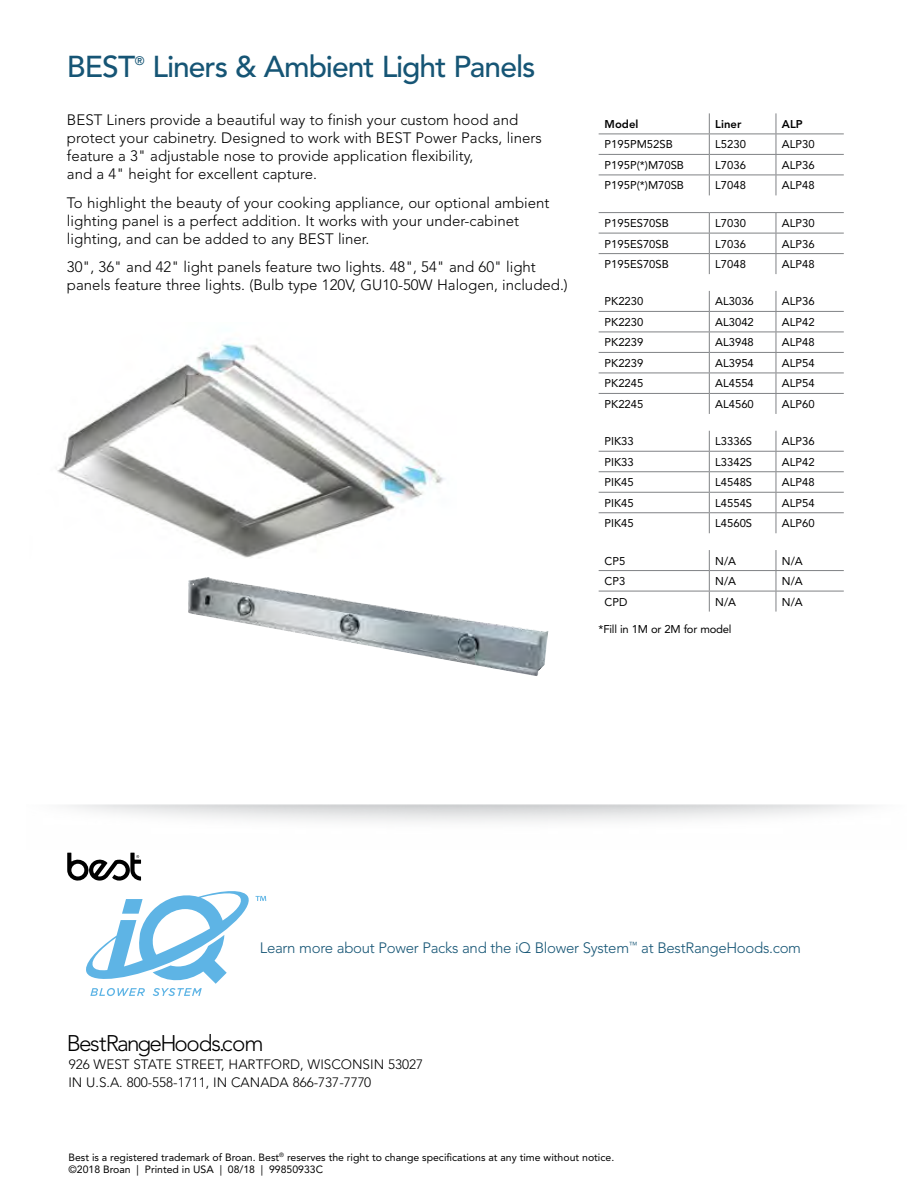
<style>
.page{position:relative;width:918px;height:1188px;background:#fff}
.page>*{position:absolute;margin:0;border:0;box-sizing:border-box;transform-origin:0 0}
.t1{font:500 30px "Avenir LT Std";letter-spacing:-.03em;color:#165575}
.t2{font:300 22.5px "Avenir LT Std";letter-spacing:-.065em;color:#000}
.t3{font:300 15px/18px "Avenir LT Std";color:#000}
.t4{font:300 15px "Avenir LT Std";letter-spacing:-.02em;color:#165575}
.t5{font:300 13.5px/18px "Avenir LT Std";color:#000}
.t6{font:500 12.3px "Avenir LT Std";color:#165575}
.t7{font:11.25px "Avenir LT Std";color:#000}
.t8{font:11.25px "Avenir LT Std";letter-spacing:-.02em;color:#000}
.t9{font:800 11.25px "Avenir LT Std";color:#000}
.t10{font:10.5px/12px "Avenir LT Std";color:#000}
</style>
<div class="page">
<img style="left:57px;top:343px;width:388px;height:215px">
<img style="left:188px;top:577px;width:361px;height:99px">
<svg style="left:67px;top:853px;width:74px;height:28px"></svg>
<svg style="left:86px;top:891px;width:180px;height:105px"></svg>
<hr style="left:599px;top:134px;width:110px;height:1px;background:#808285">
<hr style="left:709px;top:134px;width:67px;height:1px;background:#808285">
<hr style="left:776px;top:134px;width:68px;height:1px;background:#808285">
<hr style="left:599px;top:154px;width:110px;height:1px;background:#808285">
<hr style="left:709px;top:154px;width:67px;height:1px;background:#808285">
<hr style="left:776px;top:154px;width:68px;height:1px;background:#808285">
<hr style="left:599px;top:175px;width:110px;height:1px;background:#808285">
<hr style="left:709px;top:175px;width:67px;height:1px;background:#808285">
<svg style="left:709px;top:113px;width:1px;height:82px"></svg>
<hr style="left:776px;top:175px;width:68px;height:1px;background:#808285">
<svg style="left:776px;top:113px;width:1px;height:82px"></svg>
<hr style="left:599px;top:212px;width:110px;height:1px;background:#808285">
<hr style="left:709px;top:212px;width:67px;height:1px;background:#808285">
<hr style="left:776px;top:212px;width:68px;height:1px;background:#808285">
<hr style="left:599px;top:233px;width:110px;height:1px;background:#808285">
<hr style="left:709px;top:233px;width:67px;height:1px;background:#808285">
<hr style="left:776px;top:233px;width:68px;height:1px;background:#808285">
<hr style="left:599px;top:253px;width:110px;height:1px;background:#808285">
<hr style="left:709px;top:253px;width:67px;height:1px;background:#808285">
<svg style="left:709px;top:213px;width:1px;height:61px"></svg>
<hr style="left:776px;top:253px;width:68px;height:1px;background:#808285">
<svg style="left:776px;top:213px;width:1px;height:61px"></svg>
<hr style="left:599px;top:311px;width:110px;height:1px;background:#808285">
<hr style="left:709px;top:311px;width:67px;height:1px;background:#808285">
<hr style="left:776px;top:311px;width:68px;height:1px;background:#808285">
<hr style="left:599px;top:332px;width:110px;height:1px;background:#808285">
<hr style="left:709px;top:332px;width:67px;height:1px;background:#808285">
<hr style="left:776px;top:332px;width:68px;height:1px;background:#808285">
<hr style="left:599px;top:352px;width:110px;height:1px;background:#808285">
<hr style="left:709px;top:352px;width:67px;height:1px;background:#808285">
<hr style="left:776px;top:352px;width:68px;height:1px;background:#808285">
<hr style="left:599px;top:373px;width:110px;height:1px;background:#808285">
<hr style="left:709px;top:373px;width:67px;height:1px;background:#808285">
<hr style="left:776px;top:373px;width:68px;height:1px;background:#808285">
<hr style="left:599px;top:393px;width:110px;height:1px;background:#808285">
<hr style="left:709px;top:393px;width:67px;height:1px;background:#808285">
<svg style="left:709px;top:291px;width:1px;height:123px"></svg>
<hr style="left:776px;top:393px;width:68px;height:1px;background:#808285">
<svg style="left:776px;top:291px;width:1px;height:123px"></svg>
<hr style="left:599px;top:451px;width:110px;height:1px;background:#808285">
<hr style="left:709px;top:451px;width:67px;height:1px;background:#808285">
<hr style="left:776px;top:451px;width:68px;height:1px;background:#808285">
<hr style="left:599px;top:471px;width:110px;height:1px;background:#808285">
<hr style="left:709px;top:471px;width:67px;height:1px;background:#808285">
<hr style="left:776px;top:471px;width:68px;height:1px;background:#808285">
<hr style="left:599px;top:492px;width:110px;height:1px;background:#808285">
<hr style="left:709px;top:492px;width:67px;height:1px;background:#808285">
<hr style="left:776px;top:492px;width:68px;height:1px;background:#808285">
<hr style="left:599px;top:512px;width:110px;height:1px;background:#808285">
<hr style="left:709px;top:512px;width:67px;height:1px;background:#808285">
<svg style="left:709px;top:431px;width:1px;height:102px"></svg>
<hr style="left:776px;top:512px;width:68px;height:1px;background:#808285">
<svg style="left:776px;top:431px;width:1px;height:102px"></svg>
<hr style="left:599px;top:570px;width:110px;height:1px;background:#808285">
<hr style="left:709px;top:570px;width:67px;height:1px;background:#808285">
<hr style="left:776px;top:570px;width:68px;height:1px;background:#808285">
<hr style="left:599px;top:591px;width:110px;height:1px;background:#808285">
<hr style="left:709px;top:591px;width:67px;height:1px;background:#808285">
<svg style="left:709px;top:550px;width:1px;height:62px"></svg>
<hr style="left:776px;top:591px;width:68px;height:1px;background:#808285">
<svg style="left:776px;top:550px;width:1px;height:62px"></svg>
<h1 class="t1" style="left:67px;top:49px;width:70px">BEST</h1>
<p class="t6" style="left:135px;top:54px;width:11px">®</p>
<h1 class="t1" style="left:152px;top:49px;width:385px">Liners &amp; Ambient Light Panels</h1>
<p class="t3" style="left:67px;top:111px;width:476px">BEST Liners provide a beautiful way to finish your custom hood and protect your cabinetry. Designed to work with BEST Power Packs, liners feature a 3" adjustable nose to provide application flexibility,<br>and a 4" height for excellent capture.</p>
<p class="t3" style="left:67px;top:193px;width:484px">To highlight the beauty of your cooking appliance, our optional ambient lighting panel is a perfect addition. It works with your under-cabinet lighting, and can be added to any BEST liner.</p>
<p class="t3" style="left:67px;top:258px;width:502px">30", 36" and 42" light panels feature two lights. 48", 54" and 60" light panels feature three lights. (Bulb type 120V, GU10-50W Halogen, included.)</p>
<p class="t9" style="left:605px;top:117px;width:35px">Model</p>
<p class="t9" style="left:715px;top:117px;width:28px">Liner</p>
<p class="t9" style="left:782px;top:117px;width:22px">ALP</p>
<p class="t7" style="left:605px;top:138px;width:70px">P195PM52SB</p>
<p class="t7" style="left:715px;top:138px;width:32px">L5230</p>
<p class="t7" style="left:782px;top:138px;width:34px">ALP30</p>
<p class="t7" style="left:605px;top:158px;width:81px">P195P(*)M70SB</p>
<p class="t7" style="left:715px;top:158px;width:32px">L7036</p>
<p class="t7" style="left:782px;top:158px;width:34px">ALP36</p>
<p class="t7" style="left:605px;top:179px;width:81px">P195P(*)M70SB</p>
<p class="t7" style="left:715px;top:179px;width:32px">L7048</p>
<p class="t7" style="left:782px;top:179px;width:34px">ALP48</p>
<p class="t7" style="left:605px;top:217px;width:66px">P195ES70SB</p>
<p class="t7" style="left:715px;top:217px;width:32px">L7030</p>
<p class="t7" style="left:782px;top:217px;width:34px">ALP30</p>
<p class="t7" style="left:605px;top:237px;width:66px">P195ES70SB</p>
<p class="t7" style="left:715px;top:237px;width:32px">L7036</p>
<p class="t7" style="left:782px;top:237px;width:34px">ALP36</p>
<p class="t7" style="left:605px;top:258px;width:66px">P195ES70SB</p>
<p class="t7" style="left:715px;top:258px;width:32px">L7048</p>
<p class="t7" style="left:782px;top:258px;width:34px">ALP48</p>
<p class="t7" style="left:605px;top:295px;width:40px">PK2230</p>
<p class="t7" style="left:715px;top:295px;width:40px">AL3036</p>
<p class="t7" style="left:782px;top:295px;width:34px">ALP36</p>
<p class="t7" style="left:605px;top:315px;width:40px">PK2230</p>
<p class="t7" style="left:715px;top:315px;width:40px">AL3042</p>
<p class="t7" style="left:782px;top:315px;width:34px">ALP42</p>
<p class="t7" style="left:605px;top:336px;width:40px">PK2239</p>
<p class="t7" style="left:715px;top:336px;width:40px">AL3948</p>
<p class="t7" style="left:782px;top:336px;width:34px">ALP48</p>
<p class="t7" style="left:605px;top:357px;width:40px">PK2239</p>
<p class="t7" style="left:715px;top:357px;width:40px">AL3954</p>
<p class="t7" style="left:782px;top:357px;width:34px">ALP54</p>
<p class="t7" style="left:605px;top:377px;width:40px">PK2245</p>
<p class="t7" style="left:715px;top:377px;width:40px">AL4554</p>
<p class="t7" style="left:782px;top:377px;width:34px">ALP54</p>
<p class="t7" style="left:605px;top:398px;width:40px">PK2245</p>
<p class="t7" style="left:715px;top:398px;width:40px">AL4560</p>
<p class="t7" style="left:782px;top:398px;width:34px">ALP60</p>
<p class="t7" style="left:605px;top:435px;width:31px">PIK33</p>
<p class="t7" style="left:715px;top:435px;width:38px">L3336S</p>
<p class="t7" style="left:782px;top:435px;width:34px">ALP36</p>
<p class="t7" style="left:605px;top:455px;width:31px">PIK33</p>
<p class="t7" style="left:715px;top:455px;width:38px">L3342S</p>
<p class="t7" style="left:782px;top:455px;width:34px">ALP42</p>
<p class="t7" style="left:605px;top:476px;width:31px">PIK45</p>
<p class="t7" style="left:715px;top:476px;width:38px">L4548S</p>
<p class="t7" style="left:782px;top:476px;width:34px">ALP48</p>
<p class="t7" style="left:605px;top:496px;width:31px">PIK45</p>
<p class="t7" style="left:715px;top:496px;width:38px">L4554S</p>
<p class="t7" style="left:782px;top:496px;width:34px">ALP54</p>
<p class="t7" style="left:605px;top:517px;width:31px">PIK45</p>
<p class="t7" style="left:715px;top:517px;width:38px">L4560S</p>
<p class="t7" style="left:782px;top:517px;width:34px">ALP60</p>
<p class="t7" style="left:605px;top:554px;width:22px">CP5</p>
<p class="t7" style="left:715px;top:554px;width:22px">N/A</p>
<p class="t7" style="left:782px;top:554px;width:22px">N/A</p>
<p class="t7" style="left:605px;top:575px;width:22px">CP3</p>
<p class="t7" style="left:715px;top:575px;width:22px">N/A</p>
<p class="t7" style="left:782px;top:575px;width:22px">N/A</p>
<p class="t7" style="left:605px;top:595px;width:24px">CPD</p>
<p class="t7" style="left:715px;top:595px;width:22px">N/A</p>
<p class="t7" style="left:782px;top:595px;width:22px">N/A</p>
<p class="t8" style="left:599px;top:622px;width:134px">*Fill in 1M or 2M for model</p>
<p class="t4" style="left:260px;top:939px;width:543px">Learn more about Power Packs and the iQ Blower System<sup>™</sup> at BestRangeHoods.com</p>
<h2 class="t2" style="left:67px;top:1030px;width:198px">BestRangeHoods.com</h2>
<p class="t5" style="left:68px;top:1055px;width:356px">926 WEST STATE STREET, HARTFORD, WISCONSIN 53027<br>IN U.S.A. 800-558-1711, IN CANADA 866-737-7770</p>
<p class="t10" style="left:68px;top:1151px;width:547px">Best is a registered trademark of Broan. Best<sup>®</sup> reserves the right to change specifications at any time without notice. ©2018 Broan | Printed in USA | 08/18 | 99850933C</p>
</div>
